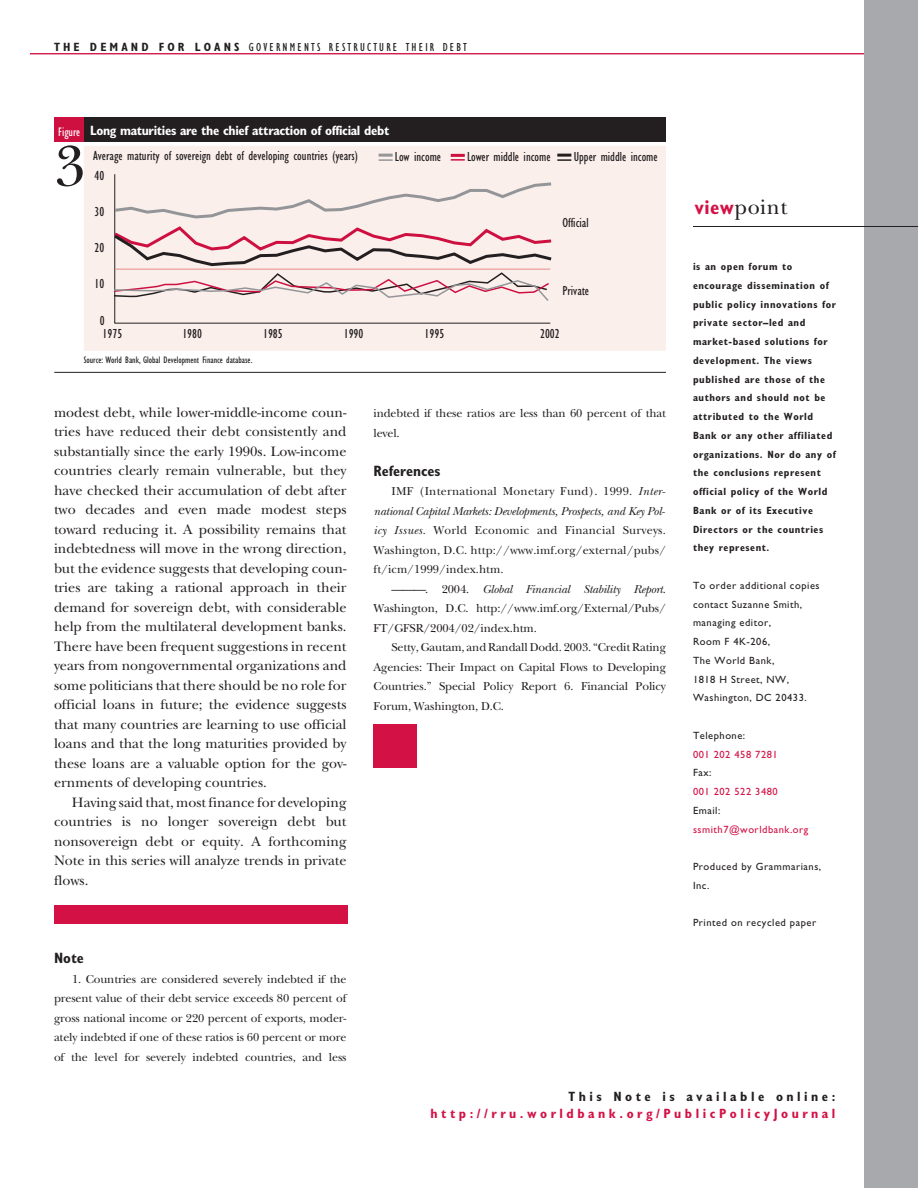
<style>
.page{position:relative;width:918px;height:1188px;background:#fff}
.page>*{position:absolute;margin:0;border:0;box-sizing:border-box;transform-origin:0 0}
.t1{font:60px "New Baskerville";color:#231f20}
.t2{font:21.6px "New Baskerville";letter-spacing:.025em;color:#231f20}
.t3{font:700 condensed 15px "Gill Sans";color:#231f20}
.t4{font:14.25px/19.5px "New Baskerville";color:#231f20;text-align:justify}
.t5{font:condensed 13.5px "Gill Sans";color:#231f20}
.t6{font:700 condensed 13.5px "Gill Sans";letter-spacing:-.025em;color:#fff}
.t7{font:700 condensed 13.5px "Gill Sans";letter-spacing:.26em;color:#d31145}
.t8{font:700 condensed 13.5px "Gill Sans";letter-spacing:.26em;color:#231f20}
.t9{font:condensed 12.75px "Gill Sans";color:#fff}
.t10{font:12px/19.5px "New Baskerville";letter-spacing:-.01em;color:#231f20;text-align:justify}
.t11{font:condensed 12px "Gill Sans";letter-spacing:.18em;color:#231f20}
.t12{font:700 condensed 10.5px/18.8px "Gill Sans";letter-spacing:.05em;color:#231f20}
.t13{font:10.5px/18.8px "Gill Sans";letter-spacing:.05em;color:#231f20}
.t14{font:10.5px "Gill Sans";letter-spacing:.05em;color:#d31145}
.t15{font:condensed 9.75px "Gill Sans";color:#231f20}
.s1{font-weight:700}
.s2{font-style:italic}
.s3{font-family:"Gill Sans";font-weight:700;font-stretch:condensed;font-size:19.95px;color:#d31145}
</style>
<div class="page">
<div style="left:864px;top:0;width:54px;height:1188px;background:#a7a9ac"></div>
<hr style="left:693px;top:226px;width:225px;height:1px;background:#231f20">
<hr style="left:30px;top:53px;width:834px;height:1px;background:#d31145">
<div style="left:54px;top:905px;width:294px;height:18px;background:#d31145"></div>
<div style="left:374px;top:724px;width:43px;height:44px;background:#d31145"></div>
<div style="left:54px;top:117px;width:30px;height:25px;background:#ce1041"></div>
<div style="left:84px;top:117px;width:582px;height:25px;background:#231f20"></div>
<div style="left:84px;top:146px;width:582px;height:204px;background:#fbefec"></div>
<div style="left:84px;top:146px;width:582px;height:205px;border:1px solid #fbefec"></div>
<hr style="left:54px;top:372px;width:612px;height:1px;background:#231f20">
<hr style="left:114px;top:174px;width:1px;height:149px;background:#231f20">
<hr style="left:115px;top:323px;width:435px;height:1px;background:#231f20">
<svg style="left:114px;top:181px;width:438px;height:122px"></svg>
<hr style="left:451px;top:154px;width:14px;height:3px;background:#ce1041">
<svg style="left:451px;top:159px;width:14px;height:2px"></svg>
<hr style="left:379px;top:154px;width:14px;height:3px;background:#939598">
<svg style="left:379px;top:159px;width:14px;height:2px"></svg>
<hr style="left:557px;top:154px;width:14px;height:3px;background:#231f20">
<svg style="left:557px;top:159px;width:14px;height:2px"></svg>
<p class="t11" style="left:54px;top:43px;width:415px"><span class="s1">THE DEMAND FOR LOANS</span> GOVERNMENTS RESTRUCTURE THEIR DEBT</p>
<p class="t9" style="left:58px;top:127px;width:24px">Figure</p>
<h1 class="t1" style="left:54px;top:145px;width:33px">3</h1>
<p class="t6" style="left:90px;top:126px;width:301px">Long maturities are the chief attraction of official debt</p>
<p class="t5" style="left:93px;top:151px;width:266px">Average maturity of sovereign debt of developing countries (years)</p>
<p class="t5" style="left:95px;top:171px;width:11px">40</p>
<p class="t5" style="left:95px;top:207px;width:11px">30</p>
<p class="t5" style="left:95px;top:243px;width:11px">20</p>
<p class="t5" style="left:395px;top:152px;width:48px">Low income</p>
<p class="t5" style="left:467px;top:152px;width:85px">Lower middle income</p>
<p class="t5" style="left:574px;top:152px;width:85px">Upper middle income</p>
<p class="t5" style="left:562px;top:218px;width:28px">Official</p>
<p class="t5" style="left:95px;top:279px;width:11px">10</p>
<p class="t5" style="left:100px;top:315px;width:6px">0</p>
<p class="t5" style="left:562px;top:285px;width:28px">Private</p>
<p class="t5" style="left:103px;top:329px;width:21px">1975</p>
<p class="t5" style="left:182px;top:329px;width:21px">1980</p>
<p class="t5" style="left:263px;top:329px;width:21px">1985</p>
<p class="t5" style="left:344px;top:329px;width:21px">1990</p>
<p class="t5" style="left:425px;top:329px;width:21px">1995</p>
<p class="t5" style="left:540px;top:329px;width:21px">2002</p>
<p class="t15" style="left:84px;top:356px;width:170px">Source: World Bank, Global Development Finance database.</p>
<p class="t4" style="left:54px;top:404px;width:294px">modest debt, while lower-middle-income coun&shy;tries have reduced their debt consistently and substantially since the early 1990s. Low-income countries clearly remain vulnerable, but they have checked their accumulation of debt after two decades and even made modest steps toward reducing it. A possibility remains that indebtedness will move in the wrong direction, but the evidence suggests that developing coun&shy;tries are taking a rational approach in their demand for sovereign debt, with considerable help from the multilateral development banks.<br>There have been frequent suggestions in recent years from nongovernmental organizations and some politicians that there should be no role for official loans in future; the evidence suggests that many countries are learning to use official loans and that the long maturities provided by these loans are a valuable option for the gov&shy;ernments of developing countries.</p>
<p class="t4" style="left:54px;top:794px;width:294px;text-indent:18px">Having said that, most finance for developing countries is no longer sovereign debt but nonsovereign debt or equity. A forthcoming Note in this series will analyze trends in private flows.</p>
<p class="t10" style="left:374px;top:405px;width:294px">indebted if these ratios are less than 60 percent of that level.</p>
<p class="t3" style="left:374px;top:465px;width:69px">References</p>
<p class="t10" style="left:374px;top:483px;width:294px;text-indent:18px">IMF (International Monetary Fund). 1999. <span class="s2">Inter&shy;national Capital Markets: Developments, Prospects, and Key Pol&shy;icy Issues.</span> World Economic and Financial Surveys.<br>Washington, D.C. http://www.imf.org/external/pubs/ ft/icm/1999/index.htm.</p>
<p class="t10" style="left:374px;top:580px;width:294px;text-indent:18px">———. 2004. <span class="s2">Global Financial Stability Report</span>.<br>Washington, D.C. http://www.imf.org/External/Pubs/ FT/GFSR/2004/02/index.htm.</p>
<p class="t10" style="left:374px;top:639px;width:294px;text-indent:18px">Setty, Gautam, and Randall Dodd. 2003. “Credit Rating Agencies: Their Impact on Capital Flows to Developing Countries.” Special Policy Report 6. Financial Policy Forum, Washington, D.C.</p>
<p class="t3" style="left:54px;top:953px;width:32px">Note</p>
<p class="t10" style="left:54px;top:970px;width:294px;text-indent:18px">1. Countries are considered severely indebted if the present value of their debt service exceeds 80 percent of gross national income or 220 percent of exports, moder&shy;ately indebted if one of these ratios is 60 percent or more of the level for severely indebted countries, and less</p>
<h2 class="t2" style="left:694px;top:199px;width:94px"><span class="s3">view</span>point</h2>
<p class="t12" style="left:693px;top:258px;width:144px">is an open forum to encourage dissemination of public policy innovations for private sector–led and market-based solutions for development. The views published are those of the authors and should not be attributed to the World<br>Bank or any other affiliated organizations. Nor do any of the conclusions represent official policy of the World<br>Bank or of its Executive<br>Directors or the countries they represent.</p>
<p class="t13" style="left:693px;top:577px;width:128px">To order additional copies contact Suzanne Smith, managing editor,<br>Room F 4K-206,<br>The World Bank,<br>1818 H Street, NW,<br>Washington, DC 20433.</p>
<p class="t13" style="left:693px;top:727px;width:54px">Telephone:</p>
<p class="t14" style="left:693px;top:751px;width:86px">001 202 458 7281</p>
<p class="t13" style="left:693px;top:765px;width:20px">Fax:</p>
<p class="t14" style="left:693px;top:788px;width:86px">001 202 522 3480</p>
<p class="t13" style="left:693px;top:802px;width:29px">Email:</p>
<p class="t14" style="left:693px;top:826px;width:117px">ssmith7@worldbank.org</p>
<p class="t13" style="left:693px;top:858px;width:130px">Produced by Grammarians,<br>Inc.</p>
<p class="t13" style="left:693px;top:915px;width:125px">Printed on recycled paper</p>
<p class="t8" style="left:569px;top:1092px;width:268px">This Note is available online:</p>
<p class="t7" style="left:431px;top:1108px;width:406px">http://rru.worldbank.org/PublicPolicyJournal</p>
</div>
